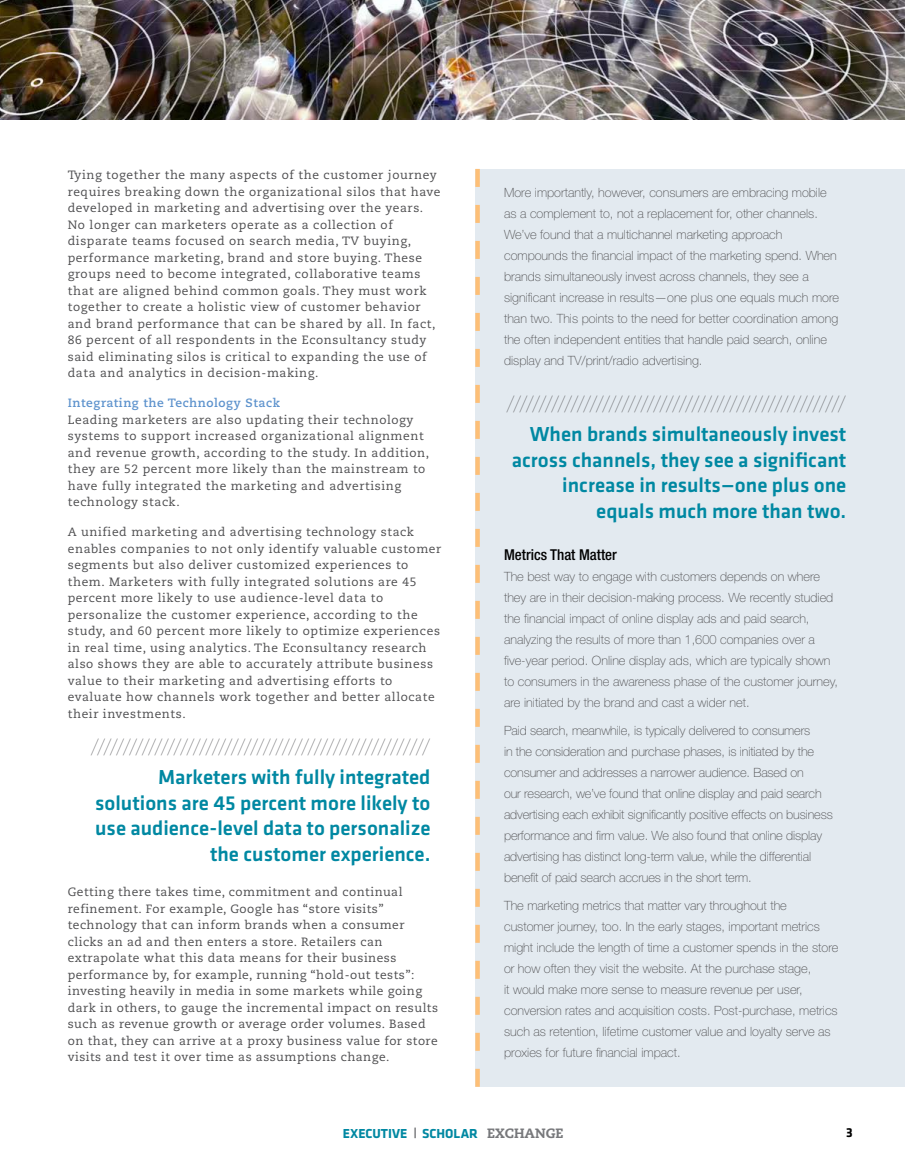
<style>
.page{position:relative;width:905px;height:1168px;background:#fff}
.page>*{position:absolute;margin:0;border:0;box-sizing:border-box;transform-origin:0 0}
.t1{font:200 22.5px "Helvetica Neue LT Std";color:#565659}
.t2{font:500 21px/25.5px "Klavika";color:#0088a2;text-align:right}
.t3{font:500 condensed 15px "Helvetica Neue LT Std";color:#000}
.t4{font:700 13.5px "Klavika";color:#0088a2}
.t5{font:700 13.5px "Klavika";color:#000}
.t6{font:100 12.75px/21px "Helvetica Neue LT Std";color:#4d4d4f}
.t7{font:12px/16.5px "Caecilia";letter-spacing:.05em;color:#4d4d4f}
.t8{font:700 12px "Caecilia";letter-spacing:.05em;color:#5e93cd}
.s1{font-family:"Caecilia";font-weight:800;color:#77787b}
</style>
<div class="page">
<div style="left:476px;top:169px;width:428px;height:918px;background:#e3eaf0"></div>
<svg style="left:475px;top:169px;width:5px;height:918px"></svg>
<img style="left:0;top:0;width:904px;height:120px">
<p class="t7" style="left:68px;top:167px;width:374px">Tying together the many aspects of the customer journey requires breaking down the organizational silos that have developed in marketing and advertising over the years.<br>No longer can marketers operate as a collection of disparate teams focused on search media, TV buying, performance marketing, brand and store buying. These groups need to become integrated, collaborative teams that are aligned behind common goals. They must work together to create a holistic view of customer behavior and brand performance that can be shared by all. In fact, 86 percent of all respondents in the Econsultancy study said eliminating silos is critical to expanding the use of data and analytics in decision-making.</p>
<p class="t8" style="left:68px;top:396px;width:214px">Integrating the Technology Stack</p>
<p class="t7" style="left:68px;top:411px;width:363px">Leading marketers are also updating their technology systems to support increased organizational alignment and revenue growth, according to the study. In addition, they are 52 percent more likely than the mainstream to have fully integrated the marketing and advertising technology stack.</p>
<p class="t7" style="left:68px;top:524px;width:375px">A unified marketing and advertising technology stack enables companies to not only identify valuable customer segments but also deliver customized experiences to them. Marketers with fully integrated solutions are 45 percent more likely to use audience-level data to personalize the customer experience, according to the study, and 60 percent more likely to optimize experiences in real time, using analytics. The Econsultancy research also shows they are able to accurately attribute business value to their marketing and advertising efforts to evaluate how channels work together and better allocate their investments.</p>
<h1 class="t1" style="left:91px;top:734px;width:340px">/////////////////////////////////////////////////////</h1>
<h2 class="t2" style="left:95px;top:764px;width:337px">Marketers with fully integrated solutions are 45 percent more likely to use audience-level data to personalize the customer experience.</h2>
<p class="t7" style="left:68px;top:884px;width:372px">Getting there takes time, commitment and continual refinement. For example, Google has “store visits” technology that can inform brands when a consumer clicks an ad and then enters a store. Retailers can extrapolate what this data means for their business performance by, for example, running “hold-out tests”: investing heavily in media in some markets while going dark in others, to gauge the incremental impact on results such as revenue growth or average order volumes. Based on that, they can arrive at a proxy business value for store visits and test it over time as assumptions change.</p>
<p class="t6" style="left:504px;top:182px;width:337px">More importantly, however, consumers are embracing mobile as a complement to, not a replacement for, other channels.<br>We’ve found that a multichannel marketing approach compounds the financial impact of the marketing spend. When brands simultaneously invest across channels, they see a significant increase in results—one plus one equals much more than two. This points to the need for better coordination among the often independent entities that handle paid search, online display and TV/print/radio advertising.</p>
<h1 class="t1" style="left:507px;top:391px;width:340px">/////////////////////////////////////////////////////</h1>
<h2 class="t2" style="left:512px;top:421px;width:336px">When brands simultaneously invest across channels, they see a significant increase in results—one plus one equals much more than two.</h2>
<p class="t3" style="left:504px;top:546px;width:114px">Metrics That Matter</p>
<p class="t6" style="left:504px;top:566px;width:335px">The best way to engage with customers depends on where they are in their decision-making process. We recently studied the financial impact of online display ads and paid search, analyzing the results of more than 1,600 companies over a five-year period. Online display ads, which are typically shown to consumers in the awareness phase of the customer journey, are initiated by the brand and cast a wider net.</p>
<p class="t6" style="left:504px;top:720px;width:330px">Paid search, meanwhile, is typically delivered to consumers<br>in the consideration and purchase phases, is initiated by the consumer and addresses a narrower audience. Based on<br>our research, we’ve found that online display and paid search advertising each exhibit significantly positive effects on business performance and firm value. We also found that online display advertising has distinct long-term value, while the differential benefit of paid search accrues in the short term.</p>
<p class="t6" style="left:504px;top:895px;width:336px">The marketing metrics that matter vary throughout the customer journey, too. In the early stages, important metrics might include the length of time a customer spends in the store or how often they visit the website. At the purchase stage,<br>it would make more sense to measure revenue per user, conversion rates and acquisition costs. Post-purchase, metrics such as retention, lifetime customer value and loyalty serve as proxies for future financial impact.</p>
<p class="t4" style="left:343px;top:1123px;width:222px">EXECUTIVE <span class="s1">|</span> SCHOLAR <span class="s1">EXCHANGE</span></p>
<p class="t5" style="left:846px;top:1122px;width:8px">3</p>
</div>
